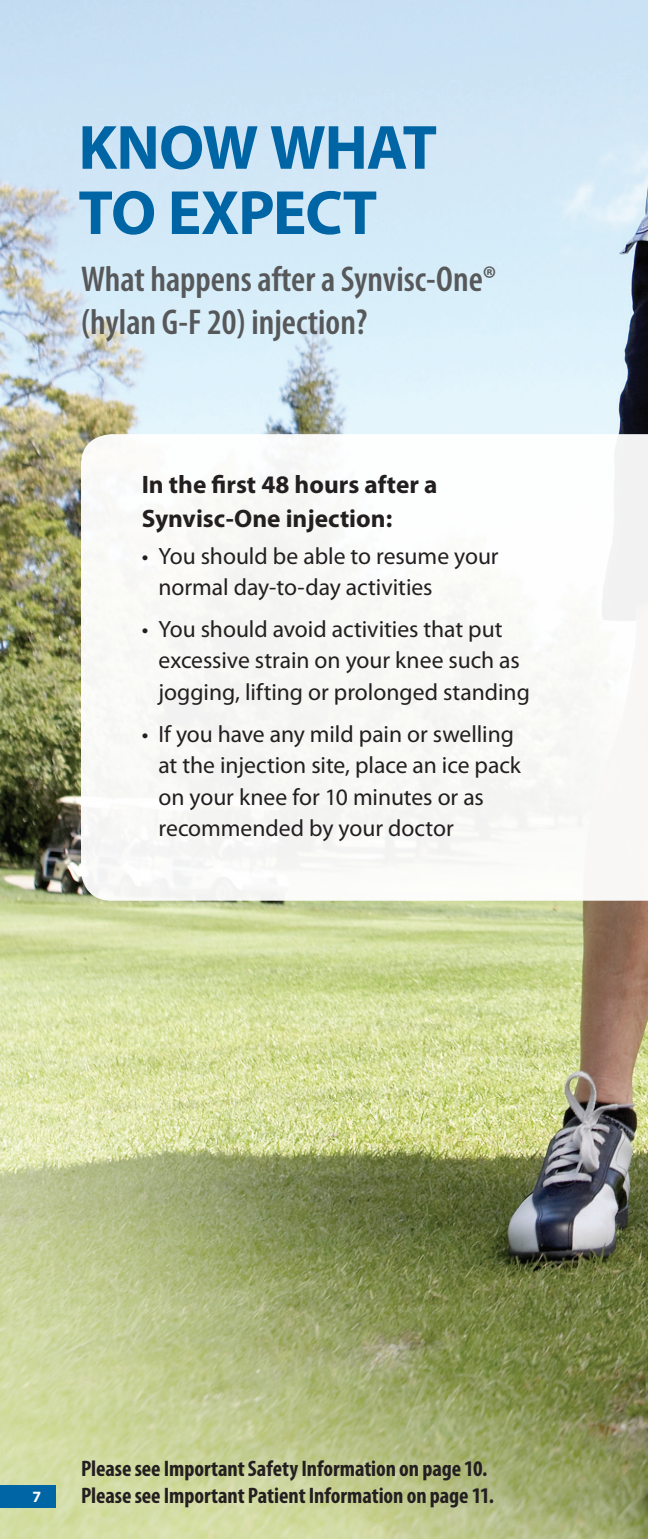
<style>
.page{position:relative;width:648px;height:1539px;background:#fff}
.page>*{position:absolute;margin:0;border:0;box-sizing:border-box;transform-origin:0 0}
.t1{font:700 63px/65.2px "Myriad Pro";letter-spacing:-.02em;color:#0065a4}
.t2{font:600 condensed 36px/43.2px "Myriad Pro";color:#57585a}
.t3{font:700 25.2px/33.8px "Myriad Pro";color:#231f20}
.Body{font:23.62px/31.5px "Myriad Pro";color:#231f20}
.t4{font:700 condensed 22.5px "Myriad Pro";letter-spacing:-.005em;color:#231f20}
.body_copy{font:700 15.75px "Myriad Pro";color:#fff}
</style>
<div class="page">
<img style="left:0;top:0;width:648px;height:1539px">
<div style="left:0;top:1486px;width:56px;height:22px;background:#0065a4"></div>
<div style="left:81px;top:434px;width:567px;height:467px;background:#f9f9f6"></div>
<p class="t1" style="left:78px;top:116px;width:360px">KNOW WHAT<br>TO EXPECT</p>
<p class="t2" style="left:81px;top:258px;width:417px">What happens after a Synvisc-One® (hylan G-F 20) injection?</p>
<p class="t3" style="left:142px;top:468px;width:297px">In the first 48 hours after a<br>Synvisc-One injection:</p>
<p class="Body" style="left:158px;top:541px;width:342px;text-indent:-17px">• You should be able to resume your normal day-to-day activities</p>
<p class="Body" style="left:158px;top:614px;width:373px;text-indent:-17px">• You should avoid activities that put excessive strain on your knee such as jogging, lifting or prolonged standing</p>
<p class="Body" style="left:158px;top:718px;width:364px;text-indent:-17px">• If you have any mild pain or swelling at the injection site, place an ice pack on your knee for 10 minutes or as recommended by your doctor</p>
<p class="body_copy" style="left:32px;top:1488px;width:10px">7</p>
<p class="t4" style="left:81px;top:1456px;width:408px">Please see Important Safety Information on page 10.</p>
<p class="t4" style="left:81px;top:1483px;width:414px">Please see Important Patient Information on page 11.</p>
</div>
